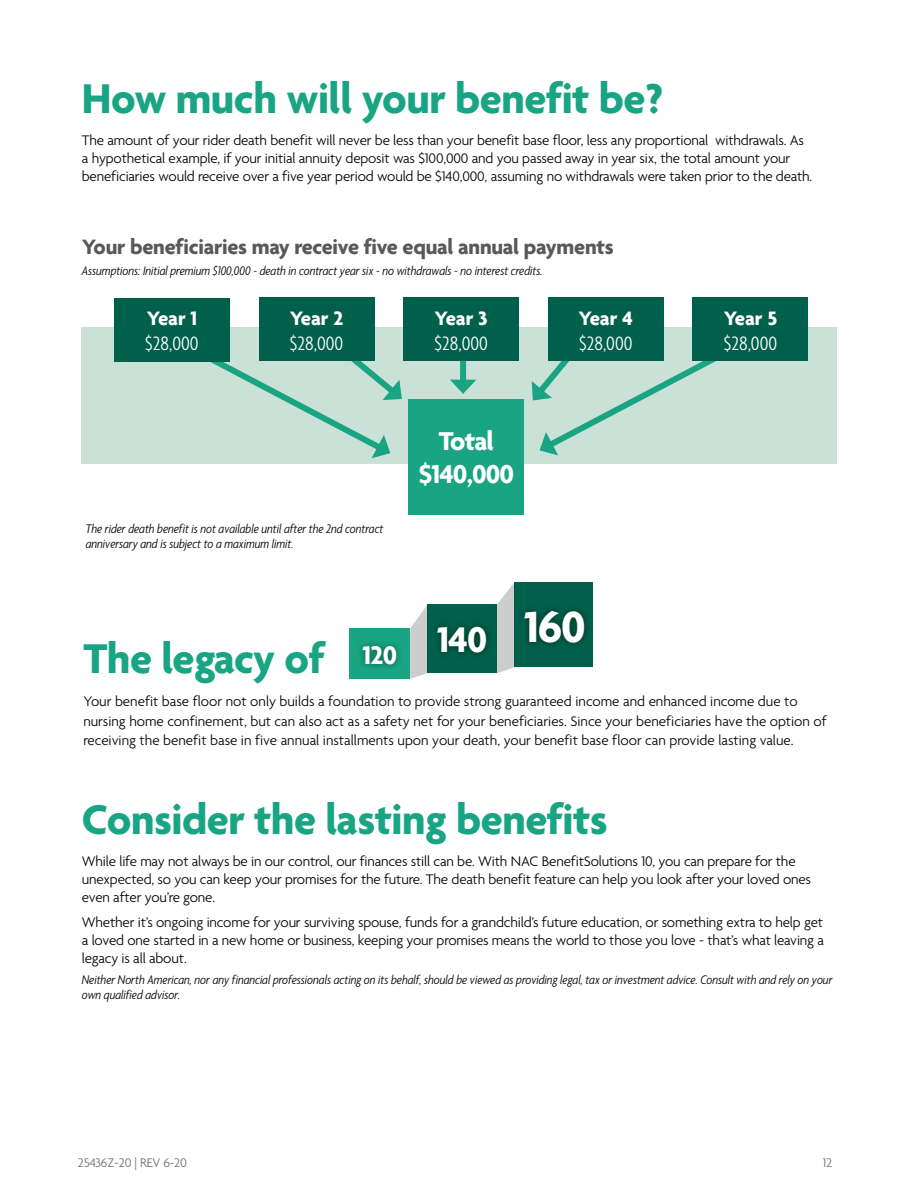
<style>
.page{position:relative;width:918px;height:1188px;background:#fff}
.page>*{position:absolute;margin:0;border:0;box-sizing:border-box;transform-origin:0 0}
.t1{font:700 45px "Agenda";letter-spacing:-.01em;color:#19a583}
.t2{font:700 38.55px "Agenda";color:#fff}
.t3{font:700 27.9px/33.5px "Agenda";letter-spacing:-.03em;color:#fff;text-align:center}
.t4{font:700 27.6px "Agenda";color:#fff}
.t5{font:700 22.5px "Agenda";letter-spacing:-.01em;color:#58595b}
.t6{font:300 condensed 21px "Agenda";color:#fff}
.t7{font:700 21px "Agenda";letter-spacing:-.01em;color:#fff}
.t8{font:300 15px/18px "Agenda";letter-spacing:-.01em;color:#000}
.t9{font:italic 300 condensed 13.5px/15px "Agenda";color:#000}
.t10{font:300 13.5px "Agenda";letter-spacing:-.01em;color:#6d6e71}
</style>
<div class="page">
<div style="left:81px;top:327px;width:756px;height:137px;background:#c9e1d7"></div>
<div style="left:409px;top:399px;width:115px;height:116px;background:#19a583"></div>
<div style="left:114px;top:298px;width:116px;height:63px;background:#00604b"></div>
<svg style="left:152px;top:312px;width:250px;height:146px"></svg>
<div style="left:259px;top:298px;width:115px;height:63px;background:#00604b"></div>
<div style="left:460px;top:323px;width:6px;height:62px;background:#19a583"></div>
<svg style="left:450px;top:380px;width:26px;height:14px"></svg>
<div style="left:403px;top:298px;width:116px;height:63px;background:#00604b"></div>
<svg style="left:531px;top:297px;width:247px;height:158px"></svg>
<div style="left:693px;top:298px;width:115px;height:63px;background:#00604b"></div>
<div style="left:514px;top:582px;width:79px;height:85px;background:#00604b"></div>
<div style="left:428px;top:604px;width:69px;height:69px;background:#00604b"></div>
<div style="left:349px;top:629px;width:61px;height:50px;background:#19a583"></div>
<div style="left:430px;top:619px;width:64px;height:41px;background:#000;opacity:.5"></div>
<div style="left:517px;top:603px;width:74px;height:47px;background:#000;opacity:.5"></div>
<svg style="left:497px;top:583px;width:17px;height:90px;background:#d4d4d4"></svg>
<svg style="left:410px;top:604px;width:18px;height:75px"></svg>
<div style="left:355px;top:639px;width:49px;height:33px;background:#000;opacity:.5"></div>
<h1 class="t1" style="left:82px;top:75px;width:583px">How much will your benefit be?</h1>
<p class="t8" style="left:82px;top:132px;width:732px">The amount of your rider death benefit will never be less than your benefit base floor, less any proportional withdrawals. As a hypothetical example, if your initial annuity deposit was $100,000 and you passed away in year six, the total amount your beneficiaries would receive over a five year period would be $140,000, assuming no withdrawals were taken prior to the death.</p>
<h3 class="t5" style="left:82px;top:235px;width:533px">Your beneficiaries may receive five equal annual payments</h3>
<p class="t9" style="left:82px;top:263px;width:462px">Assumptions: Initial premium $100,000 - death in contract year six - no withdrawals - no interest credits.</p>
<h3 class="t7" style="left:147px;top:307px;width:52px">Year 1</h3>
<h3 class="t6" style="left:145px;top:332px;width:55px">$28,000</h3>
<h3 class="t7" style="left:290px;top:307px;width:55px">Year 2</h3>
<h3 class="t6" style="left:290px;top:332px;width:55px">$28,000</h3>
<p class="t9" style="left:86px;top:521px;width:299px">The rider death benefit is not available until after the 2nd contract anniversary and is subject to a maximum limit.</p>
<h3 class="t7" style="left:435px;top:307px;width:55px">Year 3</h3>
<h3 class="t6" style="left:435px;top:332px;width:55px">$28,000</h3>
<h3 class="t3" style="left:419px;top:426px;width:97px">Total $140,000</h3>
<h3 class="t7" style="left:579px;top:307px;width:56px">Year 4</h3>
<h3 class="t6" style="left:579px;top:332px;width:55px">$28,000</h3>
<h3 class="t7" style="left:724px;top:307px;width:55px">Year 5</h3>
<h3 class="t6" style="left:724px;top:332px;width:55px">$28,000</h3>
<h2 class="t2" style="left:437px;top:619px;width:150px">140 <sup>160</sup></h2>
<h1 class="t1" style="left:83px;top:635px;width:243px">The legacy of</h1>
<p class="t8" style="left:83px;top:693px;width:745px;line-height:19.5px">Your benefit base floor not only builds a foundation to provide strong guaranteed income and enhanced income due to nursing home confinement, but can also act as a safety net for your beneficiaries. Since your beneficiaries have the option of receiving the benefit base in five annual installments upon your death, your benefit base floor can provide lasting value.</p>
<h3 class="t4" style="left:362px;top:640px;width:36px">120</h3>
<h1 class="t1" style="left:82px;top:796px;width:527px">Consider the lasting benefits</h1>
<p class="t8" style="left:82px;top:853px;width:731px">While life may not always be in our control, our finances still can be. With NAC BenefitSolutions 10, you can prepare for the unexpected, so you can keep your promises for the future. The death benefit feature can help you look after your loved ones even after you’re gone.</p>
<p class="t8" style="left:82px;top:914px;width:744px;text-align:justify">Whether it’s ongoing income for your surviving spouse, funds for a grandchild’s future education, or something extra to help get a loved one started in a new home or business, keeping your promises means the world to those you love - that’s what leaving a legacy is all about.</p>
<p class="t9" style="left:82px;top:972px;width:752px">Neither North American, nor any financial professionals acting on its behalf, should be viewed as providing legal, tax or investment advice. Consult with and rely on your own qualified advisor.</p>
<p class="t10" style="left:78px;top:1155px;width:111px">25436Z-20 | REV 6-20</p>
<p class="t10" style="left:823px;top:1155px;width:11px">12</p>
</div>
